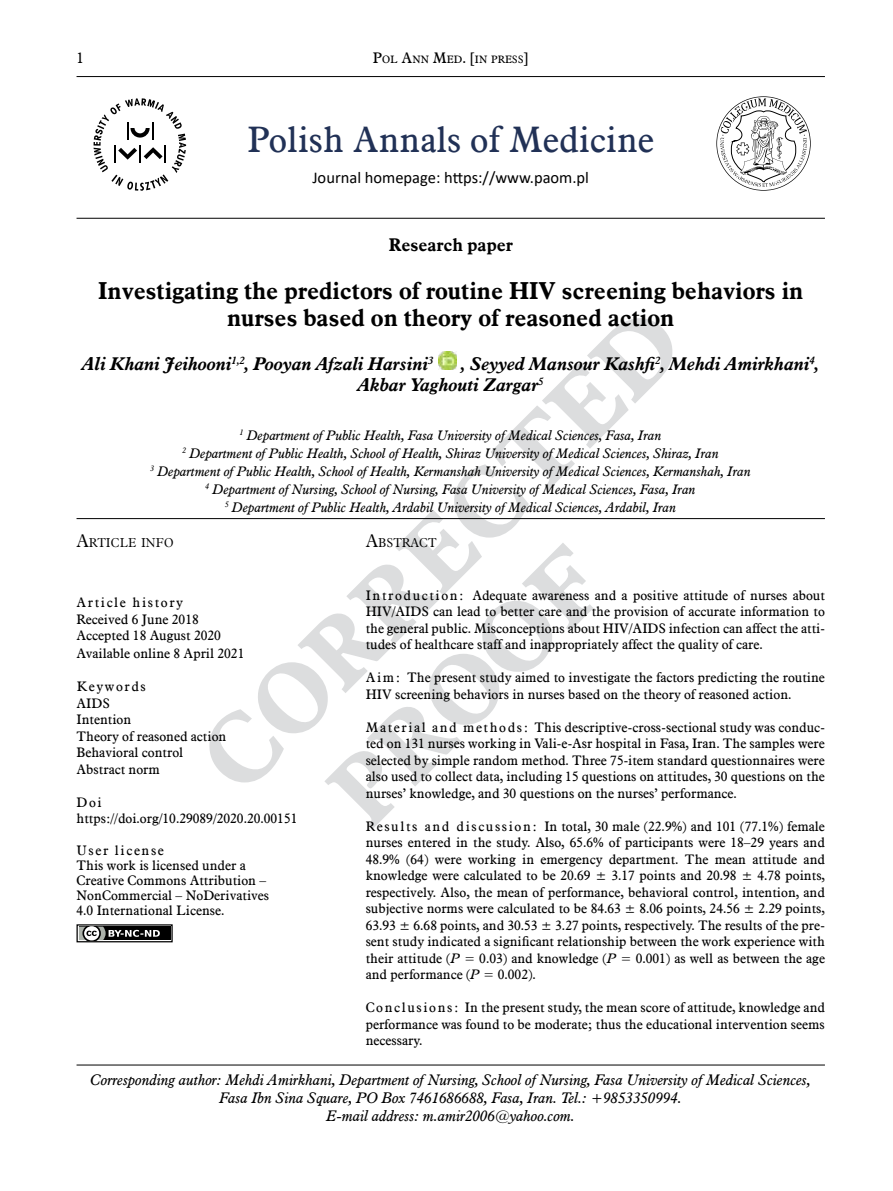
<style>
.page{position:relative;width:893px;height:1191px;background:#fff}
.page>*{position:absolute;margin:0;border:0;box-sizing:border-box;transform-origin:0 0}
.t1{font:36px "Aldine 721 EU";color:#213156}
.t2{font:700 24px/27px "Aldine 721 EU";color:#000;text-align:center}
.t3{font:italic 700 18px/21px "Aldine 721 EU";color:#000}
.t4{font:700 18px "Aldine 721 EU";color:#000}
.t5{font:16.5px "Calibri";color:#000}
.t6{font:italic 15px/18px "Aldine 721 EU";color:#000;text-align:center}
.t7{font:15px "Aldine 721 EU";color:#000}
.t8{font:13.5px/16.5px "Aldine 721 EU";color:#000}
.t9{font:italic 13.5px/18px "Aldine 721 EU";color:#000;text-align:center}
.t10{font:12.6px "Aldine 721 Lt EU";color:#000}
.t11{font:10.5px "Aldine 721 EU";color:#000}
.s1{font-size:15px}
.s2{font-size:18px}
.s3{font-style:italic}
</style>
<div class="page">
<hr style="left:77px;top:76px;width:748px;height:1px;background:#000">
<svg style="left:86px;top:318px;width:587px;height:461px"></svg>
<svg style="left:324px;top:542px;width:270px;height:287px"></svg>
<img style="left:438px;top:352px;width:18px;height:18px">
<hr style="left:77px;top:1064px;width:748px;height:1px;background:#000">
<svg style="left:76px;top:740px;width:182px;height:203px"></svg>
<hr style="left:77px;top:518px;width:748px;height:1px;background:#000">
<hr style="left:77px;top:218px;width:748px;height:1px;background:#000">
<svg style="left:94px;top:98px;width:92px;height:93px"></svg>
<svg style="left:716px;top:96px;width:95px;height:95px"></svg>
<p class="t7" style="left:77px;top:49px;width:9px">1</p>
<p class="t11" style="left:373px;top:53px;width:157px"><span class="s1">P</span>OL <span class="s1">A</span>NN <span class="s1">M</span>ED<span class="s1">. [</span>IN PRESS<span class="s1">]</span></p>
<h1 class="t1" style="left:248px;top:117px;width:408px">Polish Annals of Medicine</h1>
<p class="t5" style="left:312px;top:166px;width:278px">Journal homepage: https://www.paom.pl</p>
<h3 class="t4" style="left:389px;top:234px;width:126px">Research paper</h3>
<h2 class="t2" style="left:98px;top:278px;width:706px">Investigating the predictors of routine HIV screening behaviors in nurses based on theory of reasoned action</h2>
<h3 class="t3" style="left:358px;top:354px;width:463px;text-indent:103px">, Seyyed Mansour Kashfi<sup>2</sup>, Mehdi Amirkhani<sup>4</sup>,<br>Akbar Yaghouti Zargar<sup>5</sup></h3>
<p class="t9" style="left:150px;top:426px;width:602px"><sup>1</sup> Department of Public Health, Fasa University of Medical Sciences, Fasa, Iran<br><sup>2</sup> Department of Public Health, School of Health, Shiraz University of Medical Sciences, Shiraz, Iran<br><sup>3</sup> Department of Public Health, School of Health, Kermanshah University of Medical Sciences, Kermanshah, Iran <sup>4</sup> Department of Nursing, School of Nursing, Fasa University of Medical Sciences, Fasa, Iran<br><sup>5</sup> Department of Public Health, Ardabil University of Medical Sciences, Ardabil, Iran</p>
<h3 class="t3" style="left:82px;top:354px;width:353px">Ali Khani Jeihooni<sup>1,2</sup>, Pooyan Afzali Harsini<sup>3</sup></h3>
<p class="t10" style="left:77px;top:535px;width:99px"><span class="s2">a</span>RTICLE INFO</p>
<p class="t8" style="left:77px;top:594px;width:146px">Article history<br>Received 6 June 2018<br>Accepted 18 August 2020</p>
<p class="t8" style="left:77px;top:645px;width:169px">Available online 8 April 2021</p>
<p class="t8" style="left:77px;top:678px;width:151px">Keywords<br>AIDS<br>Intention<br>Theory of reasoned action<br>Behavioral control<br>Abstract norm</p>
<p class="t8" style="left:77px;top:794px;width:222px">Doi https://doi.org/10.29089/2020.20.00151</p>
<p class="t8" style="left:77px;top:843px;width:194px;line-height:15px">User license<br>This work is licensed under a<br>Creative Commons Attribution –<br>NonCommercial – NoDerivatives<br>4.0 International License.</p>
<p class="t10" style="left:366px;top:535px;width:72px"><span class="s2">A</span>BSTRACT</p>
<p class="t8" style="left:366px;top:587px;width:461px;text-align:justify">Introduction: Adequate awareness and a positive attitude of nurses about HIV/AIDS can lead to better care and the provision of accurate information to the general public. Misconceptions about HIV/AIDS infection can affect the atti&shy;tudes of healthcare staff and inappropriately affect the quality of care.</p>
<p class="t8" style="left:366px;top:670px;width:461px">Aim: The present study aimed to investigate the factors predicting the routine<br>HIV screening behaviors in nurses based on the theory of reasoned action.</p>
<p class="t8" style="left:366px;top:719px;width:461px;text-align:justify">Material and methods: This descriptive-cross-sectional study was conduc&shy;ted on 131 nurses working in Vali-e-Asr hospital in Fasa, Iran. The samples were selected by simple random method. Three 75-item standard questionnaires were also used to collect data, including 15 questions on attitudes, 30 questions on the nurses’ knowledge, and 30 questions on the nurses’ performance.</p>
<p class="t8" style="left:366px;top:818px;width:461px;text-align:justify">Results and discussion: In total, 30 male (22.9%) and 101 (77.1%) female nurses entered in the study. Also, 65.6% of participants were 18–29 years and 48.9% (64) were working in emergency department. The mean attitude and knowledge were calculated to be 20.69 ± 3.17 points and 20.98 ± 4.78 points, respectively. Also, the mean of performance, behavioral control, intention, and subjective norms were calculated to be 84.63 ± 8.06 points, 24.56 ± 2.29 points, 63.93 ± 6.68 points, and 30.53 ± 3.27 points, respectively. The results of the pre&shy;sent study indicated a significant relationship between the work experience with their attitude (<span class="s3">P</span> = 0.03) and knowledge (<span class="s3">P</span> = 0.001) as well as between the age and performance (<span class="s3">P</span> = 0.002).</p>
<p class="t8" style="left:366px;top:1000px;width:461px;text-align:justify">Conclusions: In the present study, the mean score of attitude, knowledge and performance was found to be moderate; thus the educational intervention seems necessary.</p>
<p class="t6" style="left:91px;top:1071px;width:722px">Corresponding author: Mehdi Amirkhani, Department of Nursing, School of Nursing, Fasa University of Medical Sciences,<br>Fasa Ibn Sina Square, PO Box 7461686688, Fasa, Iran. Tel.: +9853350994.<br>E-mail address: m.amir2006@yahoo.com.</p>
</div>
